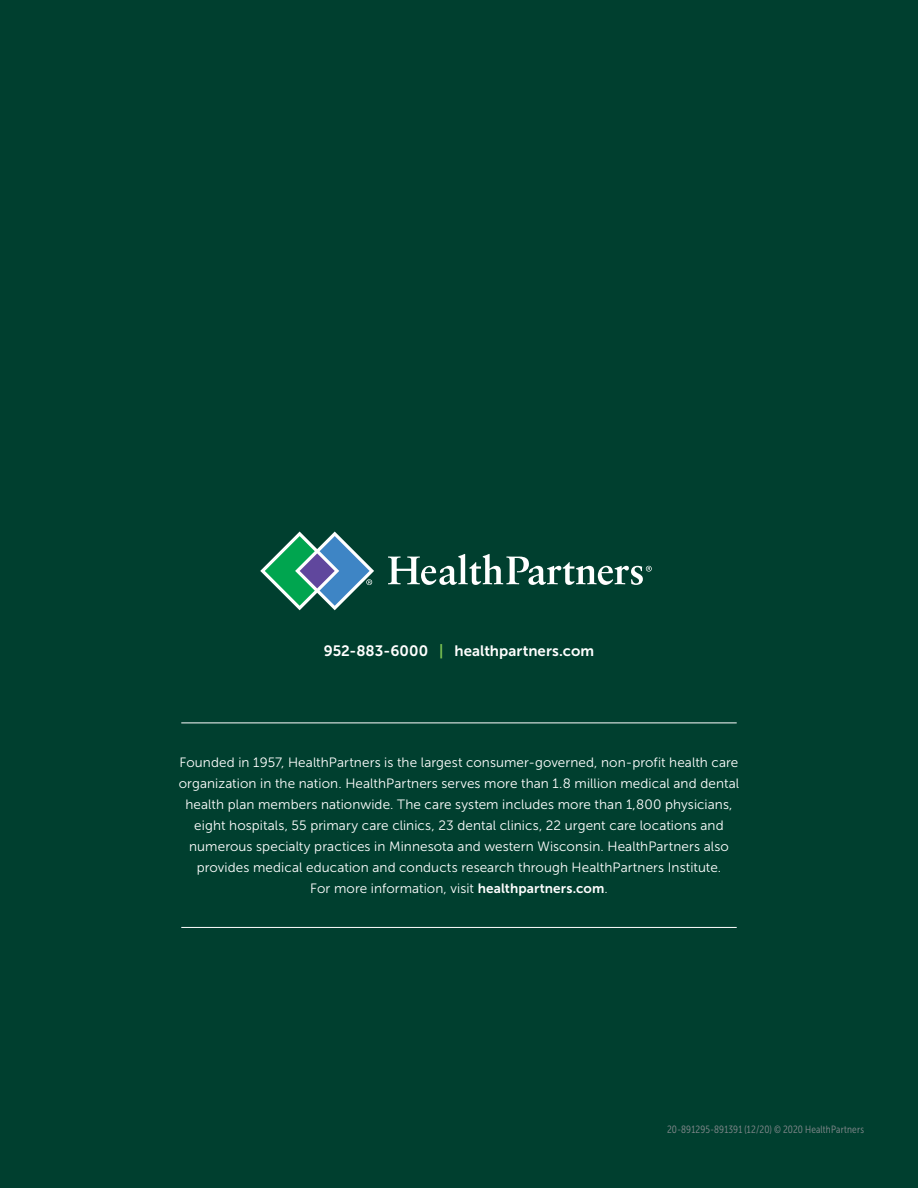
<style>
.page{position:relative;width:918px;height:1188px;background:#003f2f}
.page>*{position:absolute;margin:0;border:0;box-sizing:border-box;transform-origin:0 0}
.OE_H2__Subhead_1{font:15px "Museo Sans 700";letter-spacing:.005em;color:#fff}
.BODY{font:13.5px/21px "Museo Sans 300";letter-spacing:.005em;color:#fff;text-align:center}
.Legal_Job__Asterisk{font:10.5px "Museo Sans Cond 300";letter-spacing:.015em;color:#868a8e}
.s1{color:#7cc352}
.s2{font-family:"Museo Sans 700"}
</style>
<div class="page">
<svg style="left:388px;top:554px;width:264px;height:31px"></svg>
<svg style="left:260px;top:532px;width:114px;height:78px"></svg>
<hr style="left:181px;top:723px;width:556px;height:1px;background:#fff">
<hr style="left:181px;top:927px;width:556px;height:1px;background:#fff">
<p class="OE_H2__Subhead_1" style="left:324px;top:643px;width:272px">952-883-6000 <span class="s1">|</span> healthpartners.com</p>
<p class="BODY" style="left:179px;top:752px;width:562px">Founded in 1957, HealthPartners is the largest consumer-governed, non-profit health care organization in the nation. HealthPartners serves more than 1.8 million medical and dental health plan members nationwide. The care system includes more than 1,800 physicians, eight hospitals, 55 primary care clinics, 23 dental clinics, 22 urgent care locations and numerous specialty practices in Minnesota and western Wisconsin. HealthPartners also provides medical education and conducts research through HealthPartners Institute.<br>For more information, visit <span class="s2">healthpartners.com</span>.</p>
<p class="Legal_Job__Asterisk" style="left:667px;top:1124px;width:198px">20-891295-891391 (12/20) © 2020 HealthPartners</p>
</div>
